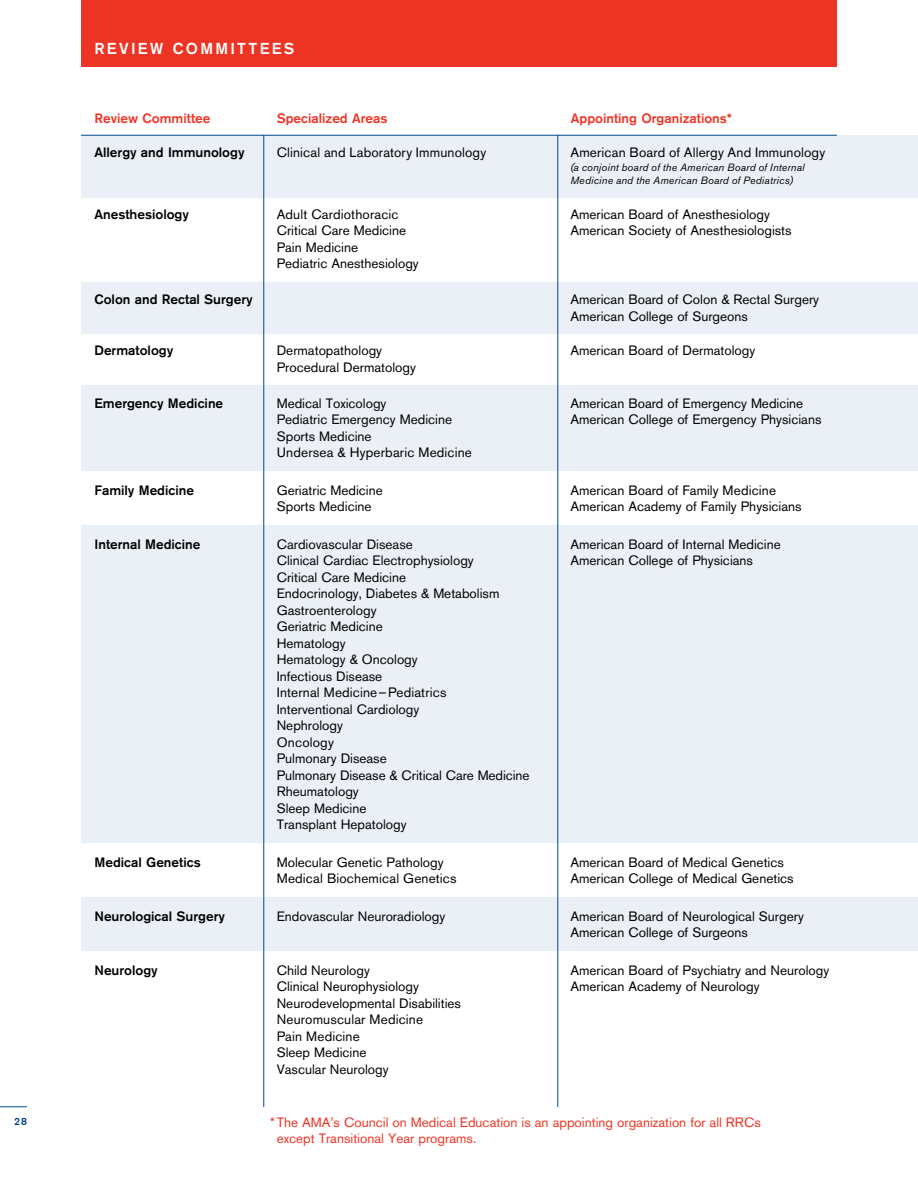
<style>
.page{position:relative;width:918px;height:1188px;background:#fff}
.page>*{position:absolute;margin:0;border:0;box-sizing:border-box;transform-origin:0 0}
.t1{font:500 15.75px "Akzidenz Grotesk Pro";letter-spacing:.135em;color:#fff}
.t2{font:13.5px/16.5px "Akzidenz Grotesk Pro";color:#000}
.t3{font:500 13.5px "Akzidenz Grotesk Pro";color:#000}
.t4{font:13.5px/16.5px "Akzidenz Grotesk Pro";color:#ee3424}
.t5{font:500 13.5px "Akzidenz Grotesk Pro";color:#ee3424}
.t6{font:italic 10.5px/13.5px "Akzidenz Grotesk Pro";letter-spacing:.02em;color:#000}
.t7{font:500 10.5px "Akzidenz Grotesk Pro";color:#004990}
</style>
<div class="page">
<svg style="left:0;top:1107px;width:27px;height:1px"></svg>
<div style="left:81px;top:0;width:756px;height:68px;background:#ee3424"></div>
<div style="left:81px;top:897px;width:837px;height:53px;background:#ebf0f6"></div>
<div style="left:81px;top:135px;width:837px;height:62px;background:#ebf0f6"></div>
<div style="left:81px;top:282px;width:837px;height:52px;background:#ebf0f6"></div>
<div style="left:81px;top:386px;width:837px;height:85px;background:#ebf0f6"></div>
<div style="left:81px;top:525px;width:837px;height:318px;background:#ebf0f6"></div>
<hr style="left:81px;top:135px;width:756px;height:1px;background:#004990">
<hr style="left:558px;top:135px;width:1px;height:972px;background:#004990">
<hr style="left:264px;top:135px;width:1px;height:972px;background:#004990">
<p class="t7" style="left:14px;top:1114px;width:14px">28</p>
<p class="t1" style="left:94px;top:38px;width:146px">REVIEW COMMITT</p>
<p class="t1" style="left:260px;top:38px;width:35px">EES</p>
<p class="t5" style="left:94px;top:109px;width:117px">Review Committee</p>
<p class="t5" style="left:277px;top:109px;width:112px">Specialized Areas</p>
<p class="t5" style="left:571px;top:109px;width:163px">Appointing Organizations*</p>
<p class="t2" style="left:277px;top:144px;width:211px">Clinical and Laboratory Immunology</p>
<p class="t2" style="left:570px;top:144px;width:256px">American Board of Allergy And Immunology</p>
<p class="t6" style="left:570px;top:160px;width:236px">(a conjoint board of the American Board of Internal<br>Medicine and the American Board of Pediatrics)</p>
<p class="t2" style="left:277px;top:206px;width:144px">Adult Cardiothoracic<br>Critical Care Medicine<br>Pain Medicine<br>Pediatric Anesthesiology</p>
<p class="t2" style="left:570px;top:206px;width:223px">American Board of Anesthesiology<br>American Society of Anesthesiologists</p>
<p class="t2" style="left:570px;top:291px;width:250px">American Board of Colon &amp; Rectal Surgery<br>American College of Surgeons</p>
<p class="t2" style="left:277px;top:342px;width:141px">Dermatopathology<br>Procedural Dermatology</p>
<p class="t2" style="left:570px;top:342px;width:187px">American Board of Dermatology</p>
<p class="t2" style="left:277px;top:395px;width:197px">Medical Toxicology<br>Pediatric Emergency Medicine<br>Sports Medicine<br>Undersea &amp; Hyperbaric Medicine</p>
<p class="t2" style="left:570px;top:395px;width:253px">American Board of Emergency Medicine<br>American College of Emergency Physicians</p>
<p class="t2" style="left:277px;top:482px;width:108px">Geriatric Medicine<br>Sports Medicine</p>
<p class="t2" style="left:570px;top:482px;width:233px">American Board of Family Medicine<br>American Academy of Family Physicians</p>
<p class="t2" style="left:277px;top:536px;width:254px">Cardiovascular Disease<br>Clinical Cardiac Electrophysiology<br>Critical Care Medicine<br>Endocrinology, Diabetes &amp; Metabolism<br>Gastroenterology<br>Geriatric Medicine<br>Hematology<br>Hematology &amp; Oncology<br>Infectious Disease<br>Internal Medicine–Pediatrics<br>Interventional Cardiology<br>Nephrology<br>Oncology<br>Pulmonary Disease<br>Pulmonary Disease &amp; Critical Care Medicine<br>Rheumatology<br>Sleep Medicine<br>Transplant Hepatology</p>
<p class="t2" style="left:570px;top:536px;width:212px">American Board of Internal Medicine<br>American College of Physicians</p>
<p class="t3" style="left:94px;top:853px;width:108px">Medical Genetics</p>
<p class="t3" style="left:94px;top:144px;width:151px">Allergy and I mmunology</p>
<p class="t3" style="left:94px;top:205px;width:96px">Anesthesiology</p>
<p class="t3" style="left:94px;top:291px;width:160px">Colon and Rectal Surgery</p>
<p class="t3" style="left:94px;top:342px;width:80px">Dermatology</p>
<p class="t3" style="left:94px;top:394px;width:130px">Emergency Medicine</p>
<p class="t3" style="left:94px;top:481px;width:101px">Family Medicine</p>
<p class="t3" style="left:94px;top:535px;width:108px">I nternal Medicine</p>
<p class="t2" style="left:277px;top:854px;width:182px">Molecular Genetic Pathology<br>Medical Biochemical Genetics</p>
<p class="t2" style="left:570px;top:854px;width:225px">American Board of Medical Genetics<br>American College of Medical Genetics</p>
<p class="t2" style="left:277px;top:908px;width:170px">Endovascular Neuroradiology</p>
<p class="t2" style="left:570px;top:908px;width:235px">American Board of Neurological Surgery<br>American College of Surgeons</p>
<p class="t2" style="left:277px;top:962px;width:186px">Child Neurology<br>Clinical Neurophysiology<br>Neurodevelopmental Disabilities<br>Neuromuscular Medicine<br>Pain Medicine<br>Sleep Medicine<br>Vascular Neurology</p>
<p class="t2" style="left:570px;top:962px;width:260px">American Board of Psychiatry and Neurology<br>American Academy of Neurology</p>
<p class="t3" style="left:94px;top:907px;width:132px">Neurological Surgery</p>
<p class="t3" style="left:94px;top:961px;width:65px">Neurology</p>
<p class="t4" style="left:277px;top:1114px;width:486px;text-indent:-7px">* The AMA’s Council on Medical Education is an appointing organization for all RRCs except Transitional Year programs.</p>
</div>
